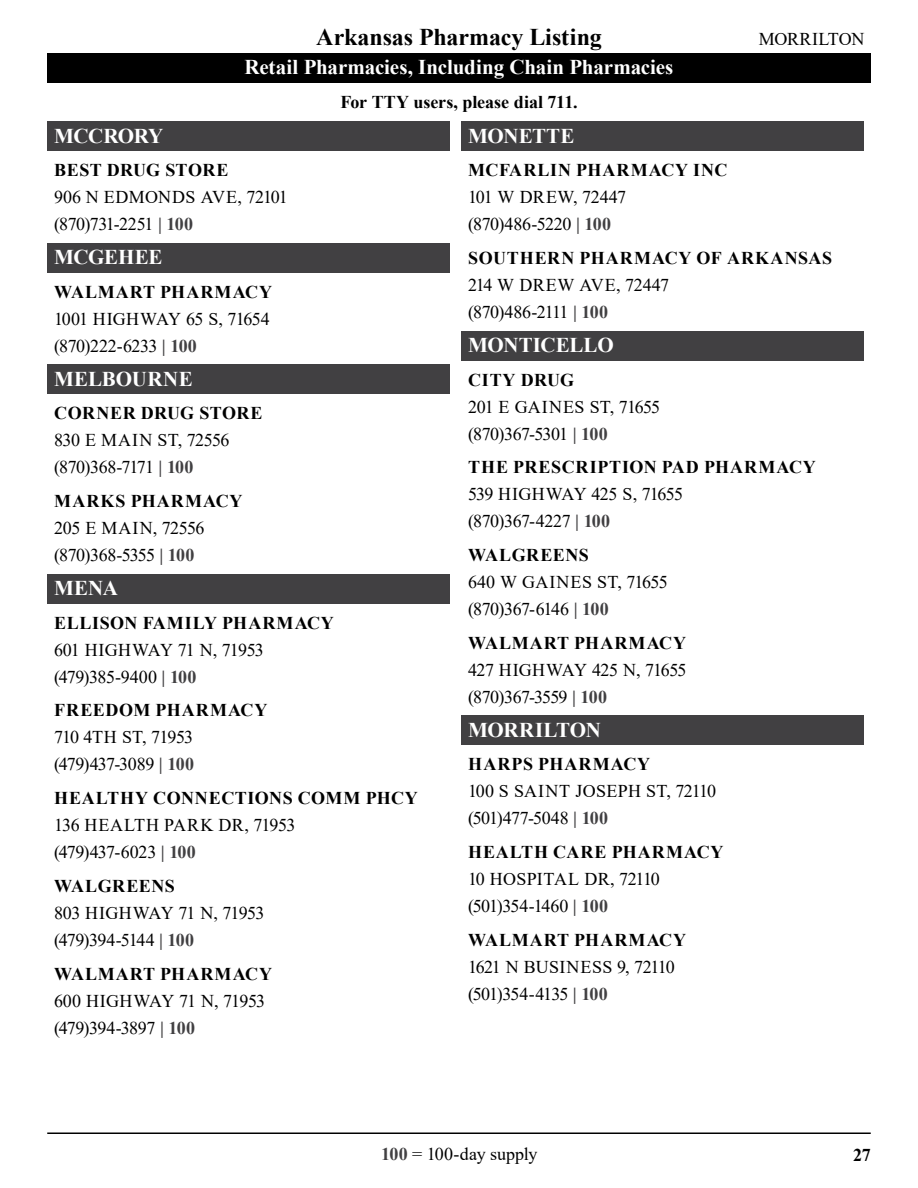
<style>
.page{position:relative;width:918px;height:1188px;background:#fff}
.page>*{position:absolute;margin:0;border:0;box-sizing:border-box;transform-origin:0 0}
.t1{font:700 24px "Times New Roman";letter-spacing:-.005em;color:#000}
.Heading_3_-_Cities{font:700 21px "Times New Roman";letter-spacing:-.005em;color:#fff}
.Phone___Features{font:18px "Times New Roman";letter-spacing:-.03em;color:#000}
.Address__Zip{font:18px "Times New Roman";letter-spacing:-.015em;color:#000}
.Heading_4_-_Pharmacy_names{font:700 18px "Times New Roman";letter-spacing:.035em;color:#000}
.Heading_4_-_Pharmacy_names-2{font:700 18px "Times New Roman";letter-spacing:.06em;color:#000}
.Address__Zip-2{font:18px "Times New Roman";letter-spacing:.01em;color:#000}
.Address__Zip-3{font:18px "Times New Roman";letter-spacing:.005em;color:#000}
.Heading_4_-_Pharmacy_names-3{font:700 18px "Times New Roman";letter-spacing:-.005em;color:#000}
.Address__Zip-4{font:18px "Times New Roman";letter-spacing:-.035em;color:#000}
.Address__Zip-5{font:18px "Times New Roman";letter-spacing:-.04em;color:#000}
.Heading_4_-_Pharmacy_names-4{font:700 18px "Times New Roman";letter-spacing:.055em;color:#000}
.Phone___Features-2{font:18px "Times New Roman";letter-spacing:-.05em;color:#000}
.Address__Zip-6{font:18px "Times New Roman";letter-spacing:-.045em;color:#000}
.s1{font-weight:700;color:#414042}
</style>
<div class="page">
<div style="left:47px;top:53px;width:824px;height:29px;background:#000"></div>
<hr style="left:47px;top:1132px;width:824px;height:2px;background:#000">
<div style="left:47px;top:122px;width:403px;height:29px;background:#414042"></div>
<div style="left:47px;top:243px;width:403px;height:29px;background:#414042"></div>
<div style="left:47px;top:365px;width:403px;height:29px;background:#414042"></div>
<div style="left:47px;top:574px;width:403px;height:29px;background:#414042"></div>
<div style="left:461px;top:122px;width:403px;height:29px;background:#414042"></div>
<div style="left:461px;top:331px;width:403px;height:29px;background:#414042"></div>
<div style="left:461px;top:716px;width:403px;height:29px;background:#414042"></div>
<h1 class="t1" style="left:316px;top:20px;width:287px">Arkansas Pharmacy Listing</h1>
<p class="Address__Zip" style="left:759px;top:26px;width:107px">MORRILTON</p>
<p class="Heading_3_-_Cities" style="left:245px;top:52px;width:430px">Retail Pharmacies, Including Chain Pharmacies</p>
<p class="Heading_4_-_Pharmacy_names-3" style="left:340px;top:89px;width:239px">For TTY users, please dial 711.</p>
<h3 class="Heading_3_-_Cities" style="left:54px;top:121px;width:111px">MCCRORY</h3>
<h4 class="Heading_4_-_Pharmacy_names" style="left:54px;top:157px;width:176px">BEST DRUG STORE</h4>
<p class="Address__Zip-3" style="left:54px;top:185px;width:235px">906 N EDMONDS AVE, 72101</p>
<p class="Phone___Features" style="left:54px;top:212px;width:141px">(870)731-2251 <span class="s1">| 100</span></p>
<h3 class="Heading_3_-_Cities" style="left:54px;top:242px;width:110px">MCGEHEE</h3>
<h4 class="Heading_4_-_Pharmacy_names-2" style="left:54px;top:279px;width:219px">WALMART PHARMACY</h4>
<p class="Address__Zip" style="left:54px;top:306px;width:217px">1001 HIGHWAY 65 S, 71654</p>
<p class="Phone___Features" style="left:54px;top:333px;width:144px">(870)222-6233 <span class="s1">| 100</span></p>
<h3 class="Heading_3_-_Cities" style="left:54px;top:364px;width:140px">MELBOURNE</h3>
<h4 class="Heading_4_-_Pharmacy_names" style="left:54px;top:400px;width:210px">CORNER DRUG STORE</h4>
<p class="Address__Zip" style="left:54px;top:428px;width:177px">830 E MAIN ST, 72556</p>
<p class="Phone___Features" style="left:54px;top:455px;width:141px">(870)368-7171 <span class="s1">| 100</span></p>
<h4 class="Heading_4_-_Pharmacy_names-2" style="left:54px;top:488px;width:190px">MARKS PHARMACY</h4>
<p class="Address__Zip" style="left:54px;top:516px;width:152px">205 E MAIN, 72556</p>
<p class="Phone___Features" style="left:54px;top:543px;width:142px">(870)368-5355 <span class="s1">| 100</span></p>
<h3 class="Heading_3_-_Cities" style="left:54px;top:573px;width:65px">MENA</h3>
<h4 class="Heading_4_-_Pharmacy_names" style="left:54px;top:610px;width:281px">ELLISON FAMILY PHARMACY</h4>
<p class="Address__Zip-5" style="left:54px;top:637px;width:211px">601 HIGHWAY 71 N, 71953</p>
<p class="Phone___Features" style="left:54px;top:664px;width:144px">(479)385-9400 <span class="s1">| 100</span></p>
<h4 class="Heading_4_-_Pharmacy_names" style="left:54px;top:697px;width:215px">FREEDOM PHARMACY</h4>
<p class="Address__Zip-6" style="left:54px;top:725px;width:141px">710 4TH ST, 71953</p>
<p class="Phone___Features" style="left:54px;top:752px;width:142px">(479)437-3089 <span class="s1">| 100</span></p>
<h4 class="Heading_4_-_Pharmacy_names" style="left:54px;top:785px;width:365px">HEALTHY CONNECTIONS COMM PHCY</h4>
<p class="Address__Zip" style="left:54px;top:813px;width:243px">136 HEALTH PARK DR, 71953</p>
<p class="Phone___Features" style="left:54px;top:840px;width:143px">(479)437-6023 <span class="s1">| 100</span></p>
<h4 class="Heading_4_-_Pharmacy_names" style="left:54px;top:873px;width:122px">WALGREENS</h4>
<p class="Address__Zip" style="left:54px;top:900px;width:212px">803 HIGHWAY 71 N, 71953</p>
<p class="Phone___Features" style="left:54px;top:927px;width:142px">(479)394-5144 <span class="s1">| 100</span></p>
<h4 class="Heading_4_-_Pharmacy_names-2" style="left:54px;top:961px;width:219px">WALMART PHARMACY</h4>
<p class="Address__Zip" style="left:54px;top:988px;width:213px">600 HIGHWAY 71 N, 71953</p>
<p class="Phone___Features" style="left:54px;top:1015px;width:143px">(479)394-3897 <span class="s1">| 100</span></p>
<h3 class="Heading_3_-_Cities" style="left:468px;top:121px;width:108px">MONETTE</h3>
<h4 class="Heading_4_-_Pharmacy_names" style="left:468px;top:157px;width:261px">MCFARLIN PHARMACY INC</h4>
<p class="Address__Zip" style="left:468px;top:185px;width:160px">101 W DREW, 72447</p>
<p class="Phone___Features" style="left:468px;top:212px;width:145px">(870)486-5220 <span class="s1">| 100</span></p>
<h4 class="Heading_4_-_Pharmacy_names" style="left:468px;top:245px;width:365px">SOUTHERN PHARMACY OF ARKANSAS</h4>
<p class="Address__Zip" style="left:468px;top:273px;width:203px">214 W DREW AVE, 72447</p>
<p class="Phone___Features" style="left:468px;top:300px;width:142px">(870)486-2111 <span class="s1">| 100</span></p>
<h3 class="Heading_3_-_Cities" style="left:468px;top:330px;width:147px">MONTICELLO</h3>
<h4 class="Heading_4_-_Pharmacy_names" style="left:468px;top:367px;width:107px">CITY DRUG</h4>
<p class="Address__Zip" style="left:468px;top:394px;width:194px">201 E GAINES ST, 71655</p>
<p class="Phone___Features" style="left:468px;top:421px;width:141px">(870)367-5301 <span class="s1">| 100</span></p>
<h4 class="Heading_4_-_Pharmacy_names" style="left:468px;top:454px;width:349px">THE PRESCRIPTION PAD PHARMACY</h4>
<p class="Address__Zip-4" style="left:468px;top:482px;width:217px">539 HIGHWAY 425 S, 71655</p>
<p class="Phone___Features" style="left:468px;top:509px;width:144px">(870)367-4227 <span class="s1">| 100</span></p>
<h4 class="Heading_4_-_Pharmacy_names" style="left:468px;top:542px;width:122px">WALGREENS</h4>
<p class="Address__Zip-2" style="left:468px;top:570px;width:201px">640 W GAINES ST, 71655</p>
<p class="Phone___Features" style="left:468px;top:597px;width:142px">(870)367-6146 <span class="s1">| 100</span></p>
<h4 class="Heading_4_-_Pharmacy_names-2" style="left:468px;top:630px;width:219px">WALMART PHARMACY</h4>
<p class="Address__Zip" style="left:468px;top:657px;width:220px">427 HIGHWAY 425 N, 71655</p>
<p class="Phone___Features" style="left:468px;top:684px;width:141px">(870)367-3559 <span class="s1">| 100</span></p>
<h3 class="Heading_3_-_Cities" style="left:468px;top:715px;width:134px">MORRILTON</h3>
<h4 class="Heading_4_-_Pharmacy_names-2" style="left:468px;top:751px;width:183px">HARPS PHARMACY</h4>
<p class="Address__Zip-2" style="left:468px;top:779px;width:250px">100 S SAINT JOSEPH ST, 72110</p>
<p class="Phone___Features" style="left:468px;top:806px;width:142px">(501)477-5048 <span class="s1">| 100</span></p>
<h4 class="Heading_4_-_Pharmacy_names-4" style="left:468px;top:839px;width:257px">HEALTH CARE PHARMACY</h4>
<p class="Address__Zip-3" style="left:468px;top:867px;width:193px">10 HOSPITAL DR, 72110</p>
<p class="Phone___Features" style="left:468px;top:894px;width:142px">(501)354-1460 <span class="s1">| 100</span></p>
<h4 class="Heading_4_-_Pharmacy_names-2" style="left:468px;top:927px;width:219px">WALMART PHARMACY</h4>
<p class="Address__Zip" style="left:468px;top:954px;width:208px">1621 N BUSINESS 9, 72110</p>
<p class="Phone___Features-2" style="left:468px;top:981px;width:141px">(501)354-4135 <span class="s1">| 100</span></p>
<p class="Address__Zip" style="left:381px;top:1141px;width:158px"><span class="s1">100</span> = 100-day supply</p>
<p class="Heading_4_-_Pharmacy_names" style="left:853px;top:1142px;width:19px">27</p>
</div>
